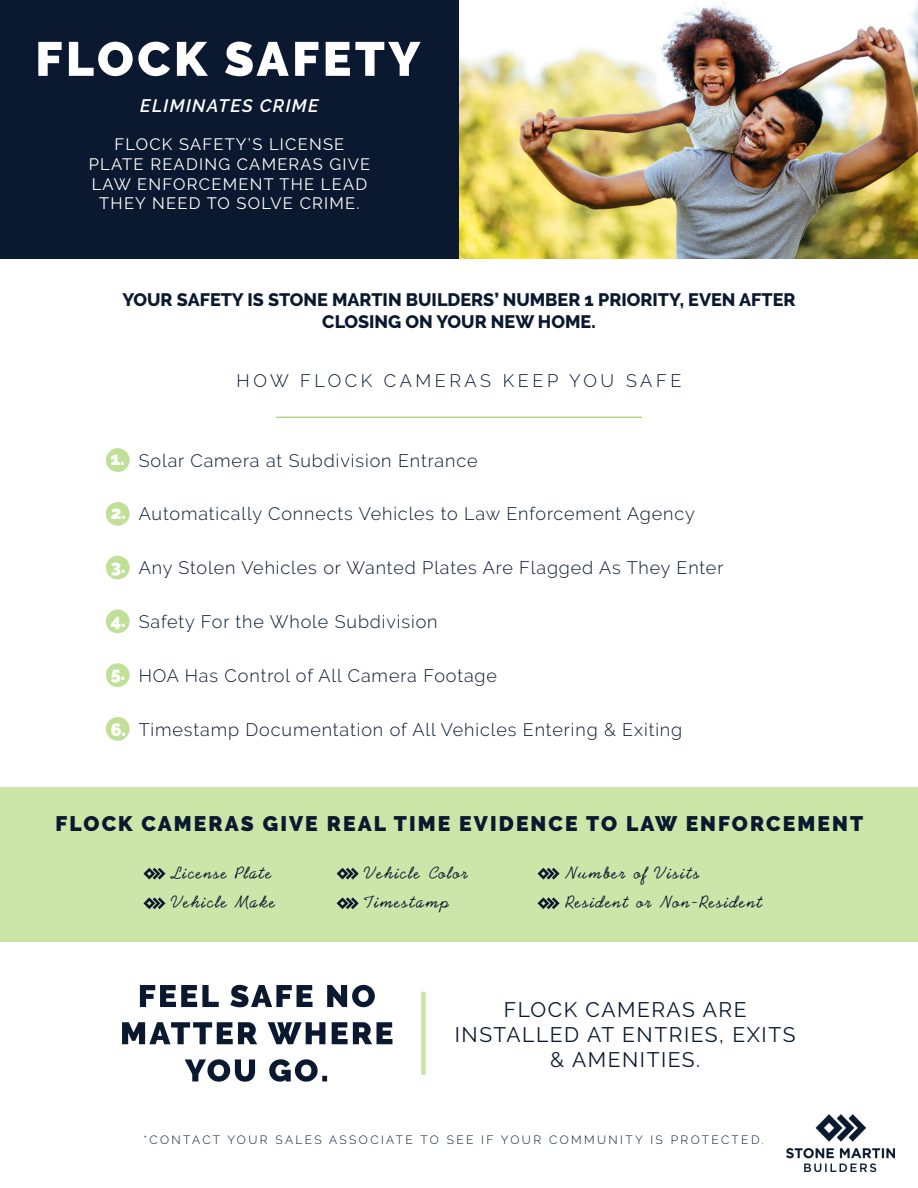
<style>
.page{position:relative;width:918px;height:1188px;background:#fff}
.page>*{position:absolute;margin:0;border:0;box-sizing:border-box;transform-origin:0 0}
.t1{font:21px/25.2px "Raleway";letter-spacing:.075em;color:#0a1930;text-align:center}
.t2{font:900 21px "Raleway";letter-spacing:.1em;color:#0a1930}
.t3{font:300 18px "Raleway";letter-spacing:.05em;color:#0a1930}
.t4{font:18px "Abrazo Script S Si Normal";letter-spacing:.1em;color:#0a1930}
.t5{font:800 18px/21.6px "Raleway";color:#0a1930;text-align:center}
.t6{font:300 18px "Raleway";letter-spacing:.2em;color:#0a1930}
.t7{font:italic 600 18px "Raleway";letter-spacing:.075em;color:#fff}
.t8{font:900 18px "Raleway";color:#fff}
.t9{font:16.5px/19.8px "Raleway";letter-spacing:.075em;color:#fff;text-align:center}
.t10{font:300 12px "Raleway";letter-spacing:.2em;color:#0a1930}
</style>
<div class="page">
<div style="left:0;top:0;width:459px;height:258px;background:#0a1930"></div>
<img style="left:786px;top:1115px;width:108px;height:56px">
<hr style="left:276px;top:417px;width:366px;height:1px;background:#8dc63f">
<img style="left:459px;top:2px;width:459px;height:256px">
<svg style="left:38px;top:42px;width:383px;height:34px"></svg>
<div style="left:106px;top:448px;width:24px;height:24px;background:#c1e097;border-radius:50%"></div>
<div style="left:106px;top:502px;width:24px;height:24px;background:#c1e097;border-radius:50%"></div>
<div style="left:106px;top:556px;width:24px;height:23px;background:#c1e097;border-radius:50%"></div>
<div style="left:106px;top:609px;width:24px;height:24px;background:#c1e097;border-radius:50%"></div>
<div style="left:106px;top:663px;width:24px;height:24px;background:#c1e097;border-radius:50%"></div>
<div style="left:106px;top:717px;width:24px;height:24px;background:#c1e097;border-radius:50%"></div>
<div style="left:0;top:788px;width:918px;height:154px;background:#cce5a9"></div>
<svg style="left:143px;top:868px;width:23px;height:12px"></svg>
<svg style="left:143px;top:897px;width:23px;height:12px"></svg>
<svg style="left:337px;top:868px;width:22px;height:12px"></svg>
<svg style="left:538px;top:868px;width:22px;height:12px"></svg>
<svg style="left:337px;top:897px;width:22px;height:12px"></svg>
<svg style="left:538px;top:897px;width:22px;height:12px"></svg>
<svg style="left:185px;top:1059px;width:142px;height:23px"></svg>
<svg style="left:122px;top:1022px;width:270px;height:22px"></svg>
<svg style="left:140px;top:985px;width:235px;height:22px"></svg>
<div style="left:421px;top:992px;width:5px;height:83px;background:#cae4a6"></div>
<p class="t7" style="left:140px;top:95px;width:180px">ELIMINATES CRIME</p>
<p class="t9" style="left:89px;top:134px;width:283px">FLOCK SAFETY’S LICENSE<br>PLATE READING CAMERAS GIVE<br>LAW ENFORCEMENT THE LEAD<br>THEY NEED TO SOLVE CRIME.</p>
<p class="t5" style="left:122px;top:289px;width:675px">YOUR SAFETY IS STONE MARTIN BUILDERS’ NUMBER 1 PRIORITY, EVEN AFTER<br>CLOSING ON YOUR NEW HOME.</p>
<p class="t6" style="left:237px;top:370px;width:446px">HOW FLOCK CAMERAS KEEP YOU SAFE</p>
<p class="t8" style="left:110px;top:448px;width:16px">1.</p>
<p class="t3" style="left:139px;top:450px;width:340px">Solar Camera at Subdivision Entrance</p>
<p class="t8" style="left:111px;top:502px;width:17px">2.</p>
<p class="t3" style="left:139px;top:504px;width:558px">Automatically Connects Vehicles to Law Enforcement Agency</p>
<p class="t8" style="left:111px;top:556px;width:17px">3.</p>
<p class="t3" style="left:139px;top:557px;width:586px">Any Stolen Vehicles or Wanted Plates Are Flagged As They Enter</p>
<p class="t8" style="left:111px;top:610px;width:17px">4.</p>
<p class="t3" style="left:139px;top:611px;width:300px">Safety For the Whole Subdivision</p>
<p class="t8" style="left:111px;top:664px;width:16px">5.</p>
<p class="t3" style="left:139px;top:665px;width:360px">HOA Has Control of All Camera Footage</p>
<p class="t8" style="left:111px;top:719px;width:17px">6.</p>
<p class="t3" style="left:139px;top:719px;width:545px">Timestamp Documentation of All Vehicles Entering &amp; Exiting</p>
<p class="t2" style="left:55px;top:812px;width:809px">FLOCK CAMERAS GIVE REAL TIME EVIDENCE TO LAW ENFORCEMENT</p>
<p class="t4" style="left:171px;top:863px;width:102px">License Plate</p>
<p class="t4" style="left:171px;top:893px;width:105px">Vehicle Make</p>
<p class="t4" style="left:365px;top:863px;width:105px">Vehicle Color</p>
<p class="t4" style="left:565px;top:863px;width:135px">Number of Visits</p>
<p class="t4" style="left:365px;top:893px;width:86px">Timestamp</p>
<p class="t4" style="left:565px;top:893px;width:198px">Resident or Non-Resident</p>
<p class="t1" style="left:455px;top:997px;width:342px">FLOCK CAMERAS ARE<br>INSTALLED AT ENTRIES, EXITS &amp; AMENITIES.</p>
<p class="t10" style="left:143px;top:1133px;width:622px">*CONTACT YOUR SALES ASSOCIATE TO SEE IF YOUR COMMUNITY IS PROTECTED.</p>
</div>
